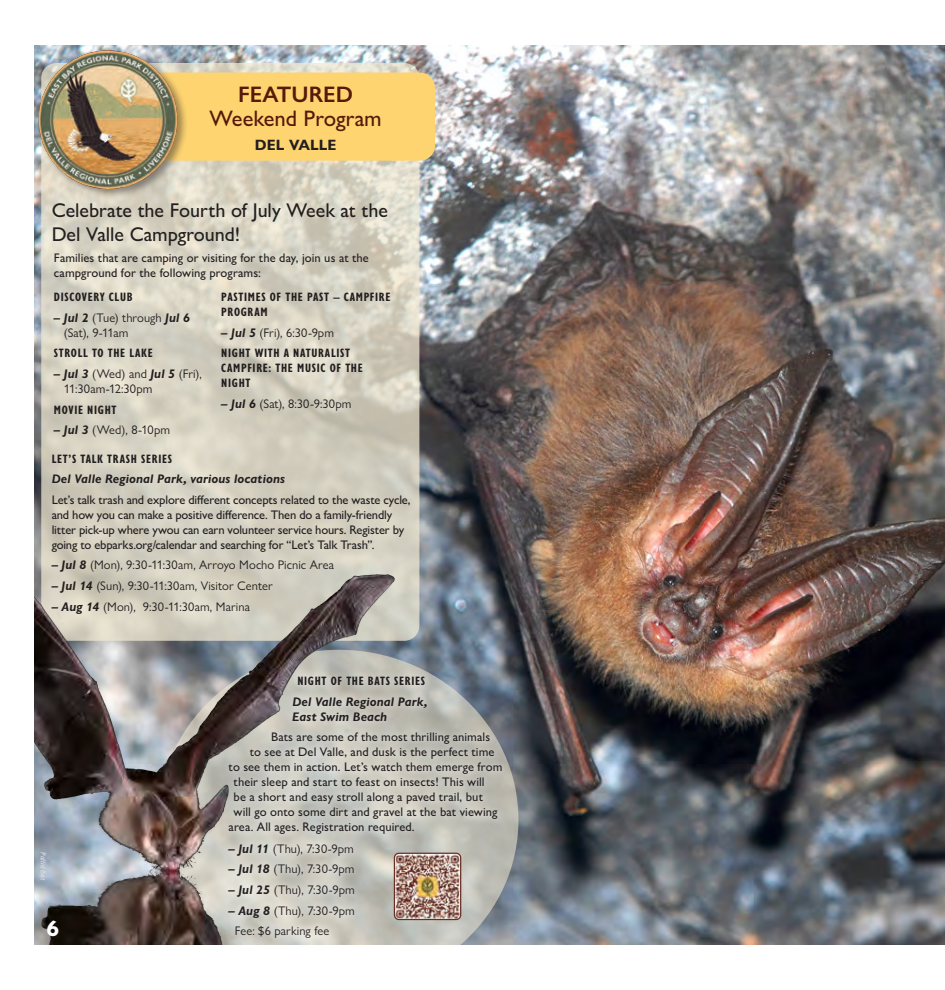
<style>
.page{position:relative;width:945px;height:990px;background:#fff}
.page>*{position:absolute;margin:0;border:0;box-sizing:border-box;transform-origin:0 0}
.t1{font:500 22.5px/23.8px "Gill Sans Nova";letter-spacing:-.005em;color:#56190a;text-align:center}
.RIN_Basic_Paragraph{font:700 22.5px "Gill Sans Nova";color:#fff}
.t2{font:500 20px/24px "Gill Sans Nova";color:#231f20}
.t3{font:700 15px "Gill Sans Nova";color:#231f20}
.RIN_Basic_Paragraph-2{font:500 12.5px/15px "Gill Sans Nova";letter-spacing:.005em;color:#231f20}
.t4{font:12.5px/15px "Gill Sans Nova";letter-spacing:.005em;color:#231f20}
.RIN_Basic_Paragraph-3{font:500 12.5px/15px "Gill Sans Nova";letter-spacing:-.015em;color:#231f20}
.t5{font:700 condensed 12.5px/15px "Gill Sans Nova";letter-spacing:.055em;color:#231f20}
.t6{font:italic 700 12.5px/15px "Gill Sans Nova";letter-spacing:.01em;color:#231f20}
.Photo_credit{font:italic 500 7.5px "Gill Sans Nova";letter-spacing:.015em;color:#e1e2e4}
.s1{font-weight:600}
.s2{font-weight:700;font-style:italic}
</style>
<div class="page">
<img style="left:34px;top:45px;width:911px;height:900px">
<svg style="left:41px;top:63px;width:378px;height:578px;background:#d6d1c2"></svg>
<div style="left:52px;top:73px;width:383px;height:88px;background:#fed471;border-radius:15px"></div>
<svg style="left:158px;top:650px;width:360px;height:340px;background:#bfbfb7"></svg>
<img style="left:34px;top:558px;width:408px;height:388px">
<div style="left:221px;top:668px;width:289px;height:174px;background:#fff;opacity:.34"></div>
<div style="left:929px;top:822px;width:16px;height:131px;background:#fff;opacity:.75"></div>
<div style="left:221px;top:836px;width:141px;height:110px;background:#fff;opacity:.34"></div>
<div style="left:36px;top:48px;width:152px;height:152px;background:#231f20;opacity:.45"></div>
<img style="left:39px;top:50px;width:138px;height:139px">
<div style="left:1px;top:946px;width:944px;height:44px;background:#fff"></div>
<img style="left:394px;top:853px;width:67px;height:67px">
<div style="left:394px;top:853px;width:67px;height:67px;border:1px solid #6a2f24;border-radius:5px"></div>
<p class="t1" style="left:210px;top:82px;width:174px"><span class="s1">FEATURED<br></span>Weekend Program</p>
<p class="t3" style="left:255px;top:135px;width:83px">DEL VALLE</p>
<p class="t2" style="left:52px;top:198px;width:338px">Celebrate the Fourth of July Week at the<br>Del Valle Campground!</p>
<p class="RIN_Basic_Paragraph-2" style="left:54px;top:251px;width:316px">Families that are camping or visiting for the day, join us at the campground for the following programs:</p>
<p class="t5" style="left:54px;top:289px;width:80px">DISCOVERY CLUB</p>
<p class="t4" style="left:64px;top:310px;width:128px;text-indent:-10px"><span class="s2">– Jul 2</span> (Tue) through <span class="s2">Jul 6 </span>(Sat), 9-11am</p>
<p class="t5" style="left:54px;top:345px;width:100px">STROLL TO THE LAKE</p>
<p class="t4" style="left:64px;top:366px;width:140px;text-indent:-10px"><span class="s2">– Jul 3</span> (Wed) and <span class="s2">Jul 5</span> (Fri),<br>11:30am-12:30pm</p>
<p class="t5" style="left:54px;top:402px;width:64px">MOVIE NIGHT</p>
<p class="t4" style="left:54px;top:422px;width:118px"><span class="s2">– Jul 3</span> (Wed), 8-10pm</p>
<p class="t5" style="left:52px;top:450px;width:122px">LET’S TALK TRASH SERIES</p>
<p class="t6" style="left:52px;top:471px;width:235px">Del Valle Regional Park, various locations</p>
<p class="RIN_Basic_Paragraph-3" style="left:52px;top:492px;width:360px">Let’s talk trash and explore different concepts related to the waste cycle, and how you can make a positive difference. Then do a family-friendly litter pick-up where ywou can earn volunteer service hours. Register by going to ebparks.org/calendar and searching for “Let’s Talk Trash”.</p>
<p class="t4" style="left:52px;top:558px;width:284px"><span class="s2">– Jul 8</span> (Mon), 9:30-11:30am, Arroyo Mocho Picnic Area</p>
<p class="t4" style="left:52px;top:578px;width:223px"><span class="s2">– Jul 14</span> (Sun), 9:30-11:30am, Visitor Center</p>
<p class="t4" style="left:52px;top:599px;width:200px"><span class="s2">– Aug 14</span> (Mon), 9:30-11:30am, Marina</p>
<p class="t5" style="left:221px;top:289px;width:171px">PASTIMES OF THE PAST – CAMPFIRE<br>PROGRAM</p>
<p class="t4" style="left:221px;top:325px;width:114px"><span class="s2">– Jul 5</span> (Fri), 6:30-9pm</p>
<p class="t5" style="left:221px;top:345px;width:143px">NIGHT WITH A NATURALIST<br>CAMPFIRE: THE MUSIC OF THE<br>NIGHT</p>
<p class="t4" style="left:221px;top:396px;width:132px"><span class="s2">– Jul 6</span> (Sat), 8:30-9:30pm</p>
<p class="Photo_credit" style="left:48px;top:852px;width:30px;rotate:90deg">Pallid Bat</p>
<p class="RIN_Basic_Paragraph" style="left:46px;top:915px;width:14px">6</p>
<p class="t5" style="left:297px;top:673px;width:129px">NIGHT OF THE BATS SERIES</p>
<p class="t6" style="left:292px;top:694px;width:137px">Del Valle Regional Park,<br>East Swim Beach</p>
<p class="RIN_Basic_Paragraph-2" style="left:271px;top:729px;width:221px">Bats are some of the most thrilling animals</p>
<p class="RIN_Basic_Paragraph-2" style="left:250px;top:744px;width:246px">to see at Del Valle, and dusk is the perfect time</p>
<p class="RIN_Basic_Paragraph-2" style="left:229px;top:759px;width:275px">to see them in action. Let’s watch them emerge from</p>
<p class="RIN_Basic_Paragraph-2" style="left:234px;top:774px;width:253px">their sleep and start to feast on insects! This will</p>
<p class="RIN_Basic_Paragraph-2" style="left:234px;top:789px;width:251px">be a short and easy stroll along a paved trail, but</p>
<p class="RIN_Basic_Paragraph-2" style="left:234px;top:804px;width:265px">will go onto some dirt and gravel at the bat viewing</p>
<p class="RIN_Basic_Paragraph-2" style="left:229px;top:819px;width:188px">area. All ages. Registration required.</p>
<p class="t4" style="left:229px;top:841px;width:127px"><span class="s2">– Jul 11</span> (Thu), 7:30-9pm</p>
<p class="t4" style="left:229px;top:862px;width:127px"><span class="s2">– Jul 18</span> (Thu), 7:30-9pm</p>
<p class="t4" style="left:229px;top:882px;width:128px"><span class="s2">– Jul 25</span> (Thu), 7:30-9pm</p>
<p class="t4" style="left:229px;top:903px;width:128px"><span class="s2">– Aug 8</span> (Thu), 7:30-9pm</p>
<p class="t4" style="left:235px;top:923px;width:96px">Fee: $6 parking fee</p>
</div>
